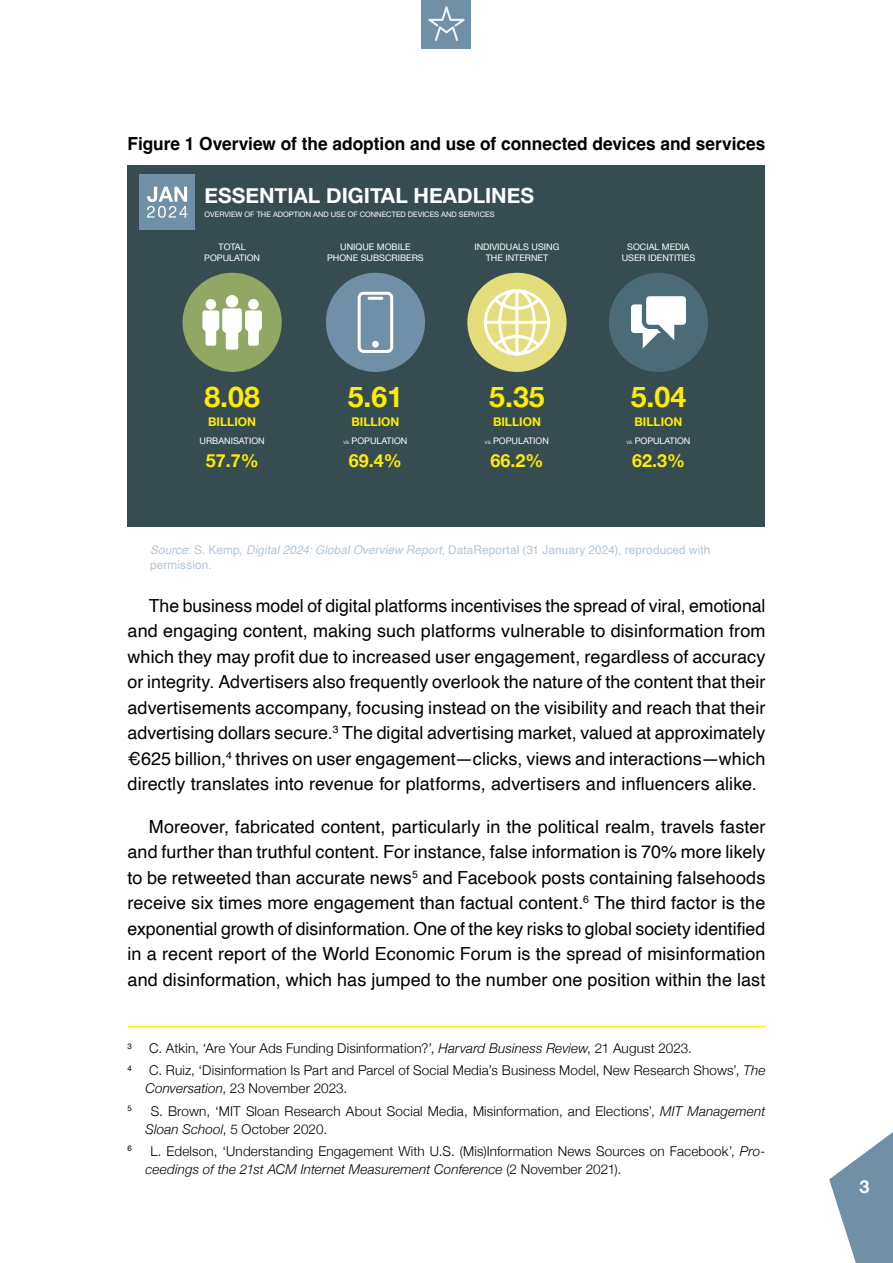
<style>
.page{position:relative;width:893px;height:1263px;background:#fff}
.page>*{position:absolute;margin:0;border:0;box-sizing:border-box;transform-origin:0 0}
.t1{font:700 28.5px "Helvetica Neue";color:#ffed00}
.t2{font:700 21px "Helvetica Neue";color:#fff}
.t3{font:18px/25.5px "Helvetica";letter-spacing:.005em;color:#000;text-align:justify}
.t4{font:700 18px "Helvetica";color:#000;scale:.96 1}
.t5{font:700 18px "Helvetica Neue";color:#ffed00}
.t6{font:18px "Alte Haas Grotesk Bold";color:#fff}
.t7{font:300 13.5px/18px "Helvetica Neue";letter-spacing:.01em;color:#000}
.t8{font:12px/15px "Helvetica";letter-spacing:.015em;color:#b4c5d4}
.t9{font:700 12px "Helvetica Neue";color:#ffed00}
.t10{font:9px/10.8px "Helvetica Neue";color:#fff;text-align:center}
.t11{font:7.8px "Helvetica";color:#000}
.t12{font:7.5px "Helvetica Neue";color:#fff}
.s1{font-size:4.5px}
.s2{font-style:italic}
</style>
<div class="page">
<div style="left:422px;top:0;width:49px;height:49px;background:#6f90a7"></div>
<svg style="left:428px;top:6px;width:37px;height:35px"></svg>
<svg style="left:829px;top:1132px;width:64px;height:131px"></svg>
<hr style="left:128px;top:1026px;width:637px;height:1px;background:#ffed00">
<div style="left:128px;top:165px;width:637px;height:361px;background:#364c51"></div>
<div style="left:140px;top:175px;width:55px;height:55px;background:#6f90a7"></div>
<svg style="left:147px;top:187px;width:40px;height:31px"></svg>
<div style="left:183px;top:273px;width:99px;height:99px;background:#91a763;border-radius:50%"></div>
<div style="left:326px;top:273px;width:99px;height:99px;background:#6f90a7;border-radius:50%"></div>
<div style="left:467px;top:273px;width:100px;height:99px;background:#e3dd7c;border-radius:50%"></div>
<div style="left:609px;top:273px;width:99px;height:99px;background:#4b6c76;border-radius:50%"></div>
<div style="left:484px;top:289px;width:66px;height:66px;border:3px solid #fff;border-radius:50%"></div>
<svg style="left:491px;top:295px;width:53px;height:16px"></svg>
<svg style="left:491px;top:333px;width:53px;height:17px"></svg>
<hr style="left:515px;top:291px;width:3px;height:63px;background:#fff">
<hr style="left:485px;top:321px;width:64px;height:3px;background:#fff">
<div style="left:498px;top:289px;width:38px;height:66px;border:3px solid #fff;border-radius:50%"></div>
<svg style="left:631px;top:296px;width:55px;height:52px"></svg>
<div style="left:358px;top:292px;width:35px;height:61px;border:3px solid #fff;border-radius:4px"></div>
<svg style="left:369px;top:297px;width:13px;height:3px"></svg>
<div style="left:372px;top:341px;width:7px;height:7px;background:#fff;border-radius:50%"></div>
<div style="left:226px;top:295px;width:12px;height:12px;background:#fff;border-radius:50%"></div>
<div style="left:206px;top:299px;width:10px;height:11px;background:#fff;border-radius:50%"></div>
<div style="left:248px;top:299px;width:11px;height:11px;background:#fff;border-radius:50%"></div>
<svg style="left:202px;top:308px;width:60px;height:42px"></svg>
<p class="t4" style="left:128px;top:132px;width:666px">Figure 1 Overview of the adoption and use of connected devices and services</p>
<p class="t2" style="left:205px;top:179px;width:331px">ESSENTIAL DIGITAL HEADLINES</p>
<p class="t12" style="left:205px;top:209px;width:291px">OVERVIEW OF THE ADOPTION AND USE OF CONNECTED DEVICES AND SERVICES</p>
<p class="t10" style="left:204px;top:242px;width:57px">TOTAL<br>POPULATION</p>
<p class="t10" style="left:327px;top:242px;width:98px">UNIQUE MOBILE<br>PHONE SUBSCRIBERS</p>
<p class="t10" style="left:474px;top:242px;width:87px">INDIVIDUALS USING<br>THE INTERNET</p>
<p class="t10" style="left:622px;top:242px;width:75px">SOCIAL MEDIA<br>USER IDENTITIES</p>
<h1 class="t1" style="left:348px;top:374px;width:57px">5.61</h1>
<p class="t9" style="left:351px;top:412px;width:49px">BILLION</p>
<h1 class="t1" style="left:489px;top:374px;width:57px">5.35</h1>
<p class="t9" style="left:493px;top:412px;width:49px">BILLION</p>
<h1 class="t1" style="left:631px;top:374px;width:57px">5.04</h1>
<p class="t9" style="left:634px;top:412px;width:49px">BILLION</p>
<h1 class="t1" style="left:204px;top:374px;width:57px">8.08</h1>
<p class="t9" style="left:208px;top:412px;width:49px">BILLION</p>
<p class="t5" style="left:206px;top:447px;width:54px">57.7%</p>
<p class="t5" style="left:349px;top:447px;width:54px">69.4%</p>
<p class="t5" style="left:490px;top:447px;width:54px">66.2%</p>
<p class="t5" style="left:632px;top:447px;width:54px">62.3%</p>
<p class="t10" style="left:343px;top:436px;width:65px"><span class="s1">VS.</span> POPULATION</p>
<p class="t10" style="left:485px;top:436px;width:65px"><span class="s1">VS.</span> POPULATION</p>
<p class="t10" style="left:626px;top:436px;width:65px"><span class="s1">VS.</span> POPULATION</p>
<p class="t10" style="left:200px;top:436px;width:67px">URBANISATION</p>
<p class="t8" style="left:150px;top:543px;width:562px"><span class="s2">Source</span>: S. Kemp, <span class="s2">Digital 2024: Global Overview Report</span>, DataReportal (31 January 2024), reproduced with permission.</p>
<p class="t3" style="left:128px;top:593px;width:639px;text-indent:21px">The business model of digital platforms incentivises the spread of viral, emotional and engaging content, making such platforms vulnerable to disinformation from which they may profit due to increased user engagement, regardless of accuracy or integrity. Advertisers also frequently overlook the nature of the content that their advertisements accompany, focusing instead on the visibility and reach that their advertising dollars secure.<sup>3</sup> The digital advertising market, valued at approximately €625 billion,<sup>4</sup> thrives on user engagement—clicks, views and interactions—which directly translates into revenue for platforms, advertisers and influencers alike.</p>
<p class="t3" style="left:128px;top:814px;width:639px;text-indent:21px">Moreover, fabricated content, particularly in the political realm, travels faster and further than truthful content. For instance, false information is 70% more likely to be retweeted than accurate news<sup>5</sup> and Facebook posts containing falsehoods receive six times more engagement than factual content.<sup>6</sup> The third factor is the exponential growth of disinformation. One of the key risks to global society identified in a recent report of the World Economic Forum is the spread of misinformation and disinformation, which has jumped to the number one position within the last</p>
<p class="t11" style="left:128px;top:1040px;width:6px">3</p>
<p class="t7" style="left:149px;top:1038px;width:544px">C. Atkin, ‘Are Your Ads Funding Disinformation?’, <span class="s2">Harvard Business Review</span>, 21 August 2023.</p>
<p class="t11" style="left:128px;top:1062px;width:6px">4</p>
<p class="t7" style="left:145px;top:1060px;width:621px">C. Ruiz, ‘Disinformation Is Part and Parcel of Social Media’s Business Model, New Research Shows’, <span class="s2">The<br>Conversation</span>, 23 November 2023.</p>
<p class="t11" style="left:128px;top:1102px;width:6px">5</p>
<p class="t7" style="left:145px;top:1101px;width:621px;text-indent:5px">S. Brown, ‘MIT Sloan Research About Social Media, Misinformation, and Elections’, <span class="s2">MIT Management<br>Sloan School</span>, 5 October 2020.</p>
<p class="t11" style="left:128px;top:1142px;width:6px">6</p>
<p class="t7" style="left:145px;top:1141px;width:621px;text-indent:5px">L. Edelson, ‘Understanding Engagement With U.S. (Mis)Information News Sources on Facebook’, <span class="s2">Pro&shy;ceedings of the 21st ACM Internet Measurement Conference</span> (2 November 2021).</p>
<p class="t6" style="left:860px;top:1175px;width:12px">3</p>
</div>
